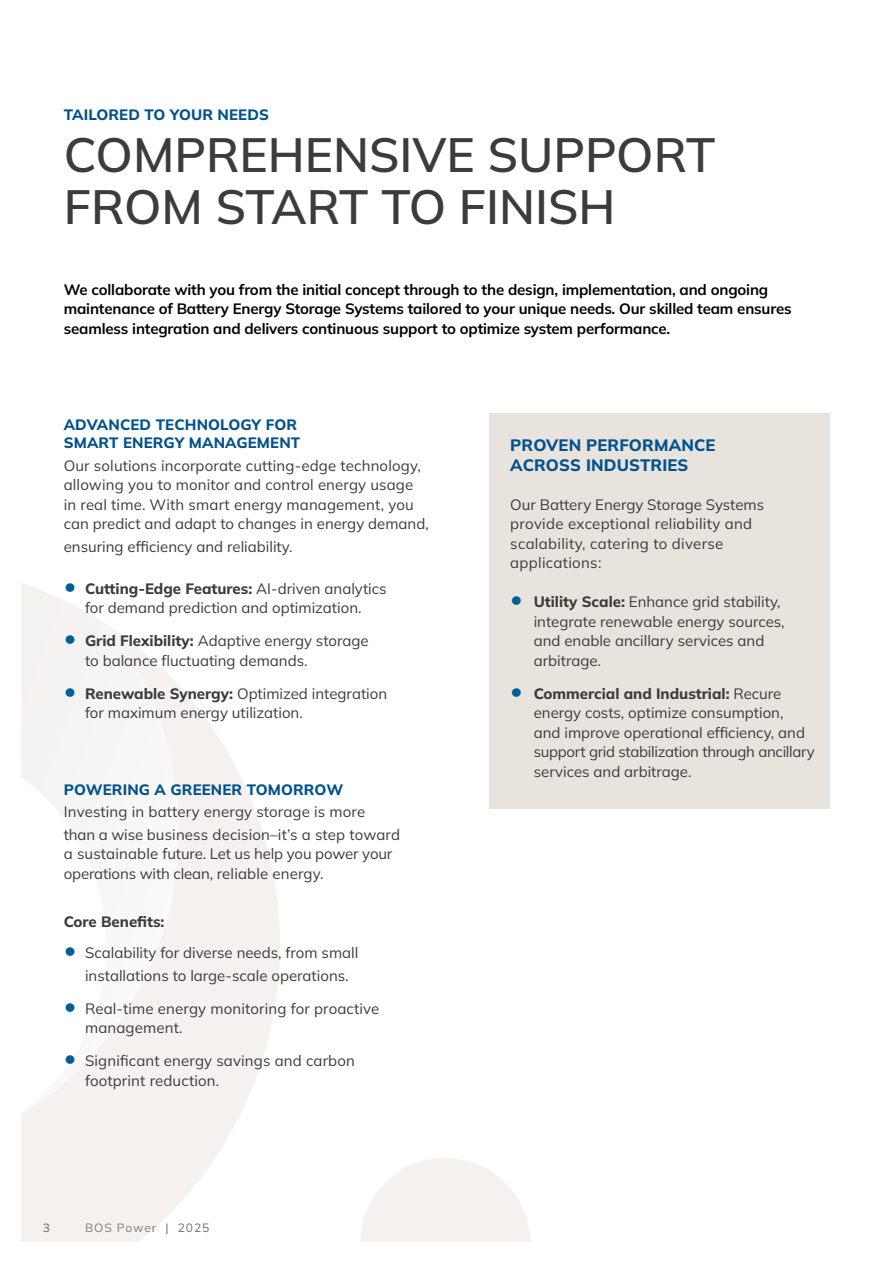
<style>
.page{position:relative;width:893px;height:1263px;background:#fff}
.page>*{position:absolute;margin:0;border:0;box-sizing:border-box;transform-origin:0 0}
.t1{font:600 48px/52.5px "Mulish";color:#3c3c3b}
.t2{font:800 16.5px/19.5px "Mulish";letter-spacing:.01em;color:#00528d}
.t3{font:15px/19.5px "Mulish";color:#3c3c3b}
.t4{font:700 15px/19.5px "Mulish";letter-spacing:-.01em;color:#000}
.t5{font:15px/19.5px "Mulish";letter-spacing:.02em;color:#3c3c3b}
.t6{font:800 15px/18px "Mulish";letter-spacing:.01em;color:#00528d}
.t7{font:800 15px "Mulish";color:#3c3c3b}
.t8{font:12px "Mulish";letter-spacing:.08em;color:#706f6f}
.t9{font:600 12px "Mulish";color:#706f6f}
.s1{font-size:24px;color:#005e96}
.s2{font-weight:800}
</style>
<div class="page">
<svg style="left:360px;top:1158px;width:170px;height:84px"></svg>
<svg style="left:21px;top:583px;width:87px;height:43px"></svg>
<svg style="left:21px;top:626px;width:259px;height:616px"></svg>
<div style="left:489px;top:413px;width:340px;height:395px;background:#e9e3dd"></div>
<p class="t6" style="left:64px;top:106px;width:207px">TAILORED TO YOUR NEEDS</p>
<h1 class="t1" style="left:64px;top:127px;width:653px">COMPREHENSIVE SUPPORT<br>FROM START TO FINISH</h1>
<p class="t4" style="left:64px;top:279px;width:729px">We collaborate with you from the initial concept through to the design, implementation, and ongoing maintenance of Battery Energy Storage Systems tailored to your unique needs. Our skilled team ensures seamless integration and delivers continuous support to optimize system performance.</p>
<p class="t6" style="left:64px;top:416px;width:238px">ADVANCED TECHNOLOGY FOR<br>SMART ENERGY MANAGEMENT</p>
<p class="t3" style="left:64px;top:455px;width:366px">Our solutions incorporate cutting-edge technology, allowing you to monitor and control energy usage in real time. With smart energy management, you can predict and adapt to changes in energy demand,</p>
<p class="t3" style="left:64px;top:536px;width:230px">ensuring efficiency and reliability.</p>
<p class="t3" style="left:64px;top:578px;width:324px;text-align:center"><span class="s1">•</span> <span class="s2">Cutting-Edge Features:</span> AI-driven analytics for demand prediction and optimization.</p>
<p class="t3" style="left:85px;top:631px;width:285px;text-indent:-21px"><span class="s1">•</span> <span class="s2">Grid Flexibility:</span> Adaptive energy storage to balance fluctuating demands.</p>
<p class="t3" style="left:85px;top:683px;width:304px;text-indent:-21px"><span class="s1">•</span> <span class="s2">Renewable Synergy:</span> Optimized integration for maximum energy utilization.</p>
<p class="t6" style="left:64px;top:780px;width:281px">POWERING A GREENER TOMORROW</p>
<p class="t3" style="left:64px;top:800px;width:338px;line-height:22.5px">Investing in battery energy storage is more than a wise business decision–it’s a step toward</p>
<p class="t3" style="left:64px;top:844px;width:330px">a sustainable future. Let us help you power your operations with clean, reliable energy.</p>
<p class="t7" style="left:64px;top:911px;width:102px">Core Benefits:</p>
<p class="t3" style="left:85px;top:941px;width:275px;line-height:22.5px;text-indent:-21px"><span class="s1">•</span> Scalability for diverse needs, from small installations to large-scale operations.</p>
<p class="t3" style="left:85px;top:998px;width:296px;text-indent:-21px"><span class="s1">•</span> Real-time energy monitoring for proactive management.</p>
<p class="t3" style="left:85px;top:1051px;width:271px;text-indent:-21px"><span class="s1">•</span> Significant energy savings and carbon footprint reduction.</p>
<p class="t9" style="left:43px;top:1219px;width:9px">3</p>
<p class="t8" style="left:85px;top:1219px;width:126px">BOS Power | 2025</p>
<p class="t2" style="left:510px;top:435px;width:207px">PROVEN PERFORMANCE<br>ACROSS INDUSTRIES</p>
<p class="t5" style="left:510px;top:494px;width:255px">Our Battery Energy Storage Systems provide exceptional reliability and scalability, catering to diverse applications:</p>
<p class="t3" style="left:534px;top:592px;width:252px;text-indent:-23px"><span class="s1">•</span> <span class="s2">Utility Scale:</span> Enhance grid stability, integrate renewable energy sources, and enable ancillary services and arbitrage.</p>
<p class="t3" style="left:534px;top:683px;width:283px;text-indent:-23px"><span class="s1">•</span> <span class="s2">Commercial and Industrial:</span> Recure energy costs, optimize consumption,<br>and improve operational efficiency, and support grid stabilization through ancillary services and arbitrage.</p>
</div>
